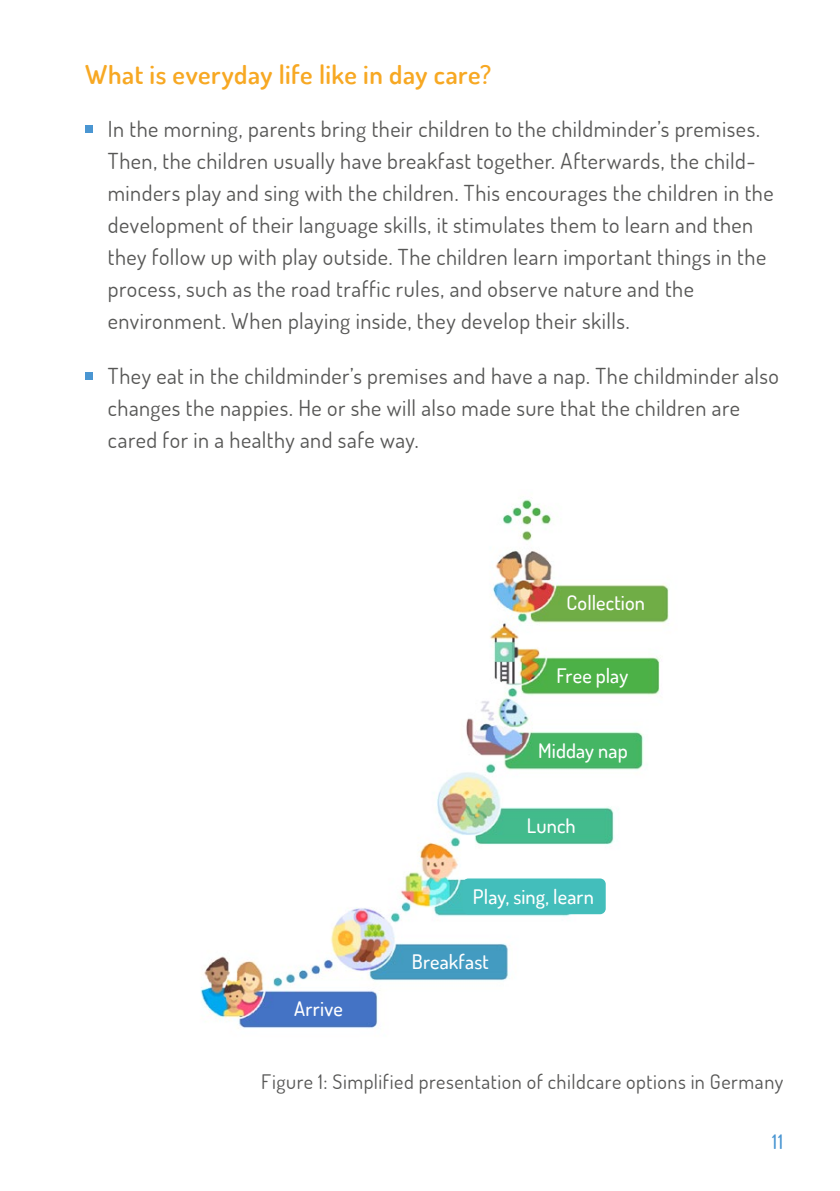
<style>
.page{position:relative;width:840px;height:1191px;background:#fff}
.page>*{position:absolute;margin:0;border:0;box-sizing:border-box;transform-origin:0 0}
.t1{font:600 26px "Dosis";letter-spacing:.015em;color:#f7a823}
.t2{font:22px/32px "Dosis";letter-spacing:.02em;color:#575756}
.t3{font:500 20px "Dosis";letter-spacing:.005em;color:#fff}
.t4{font:20px "Dosis";letter-spacing:.025em;color:#575756}
.t5{font:500 20px "Dosis";color:#4a96d2}
</style>
<div class="page">
<img style="left:200px;top:499px;width:469px;height:530px">
<div style="left:462px;top:878px;width:143px;height:36px;background:#43bebb;border-radius:6px"></div>
<div style="left:85px;top:125px;width:7px;height:8px;background:#4a96d2"></div>
<div style="left:85px;top:372px;width:7px;height:8px;background:#4a96d2"></div>
<p class="t1" style="left:85px;top:58px;width:407px">What is everyday life like in day care?</p>
<p class="t2" style="left:108px;top:112px;width:667px">In the morning, parents bring their children to the childminder’s premises.<br>Then, the children usually have breakfast together. Afterwards, the child&shy;minders play and sing with the children. This encourages the children in the development of their language skills, it stimulates them to learn and then they follow up with play outside. The children learn important things in the process, such as the road traffic rules, and observe nature and the environment. When playing inside, they develop their skills.</p>
<p class="t2" style="left:108px;top:359px;width:672px">They eat in the childminder’s premises and have a nap. The childminder also changes the nappies. He or she will also made sure that the children are cared for in a healthy and safe way.</p>
<p class="t3" style="left:566px;top:590px;width:80px">Collection</p>
<p class="t3" style="left:556px;top:662px;width:73px">Free play</p>
<p class="t3" style="left:537px;top:737px;width:91px">Midday nap</p>
<p class="t3" style="left:526px;top:812px;width:51px">Lunch</p>
<p class="t3" style="left:472px;top:883px;width:123px">Play, sing, learn</p>
<p class="t3" style="left:294px;top:995px;width:50px">Arrive</p>
<p class="t3" style="left:411px;top:948px;width:78px">Breakfast</p>
<p class="t4" style="left:261px;top:1068px;width:523px">Figure 1: Simplified presentation of childcare options in Germany</p>
<p class="t5" style="left:771px;top:1128px;width:13px">11</p>
</div>
